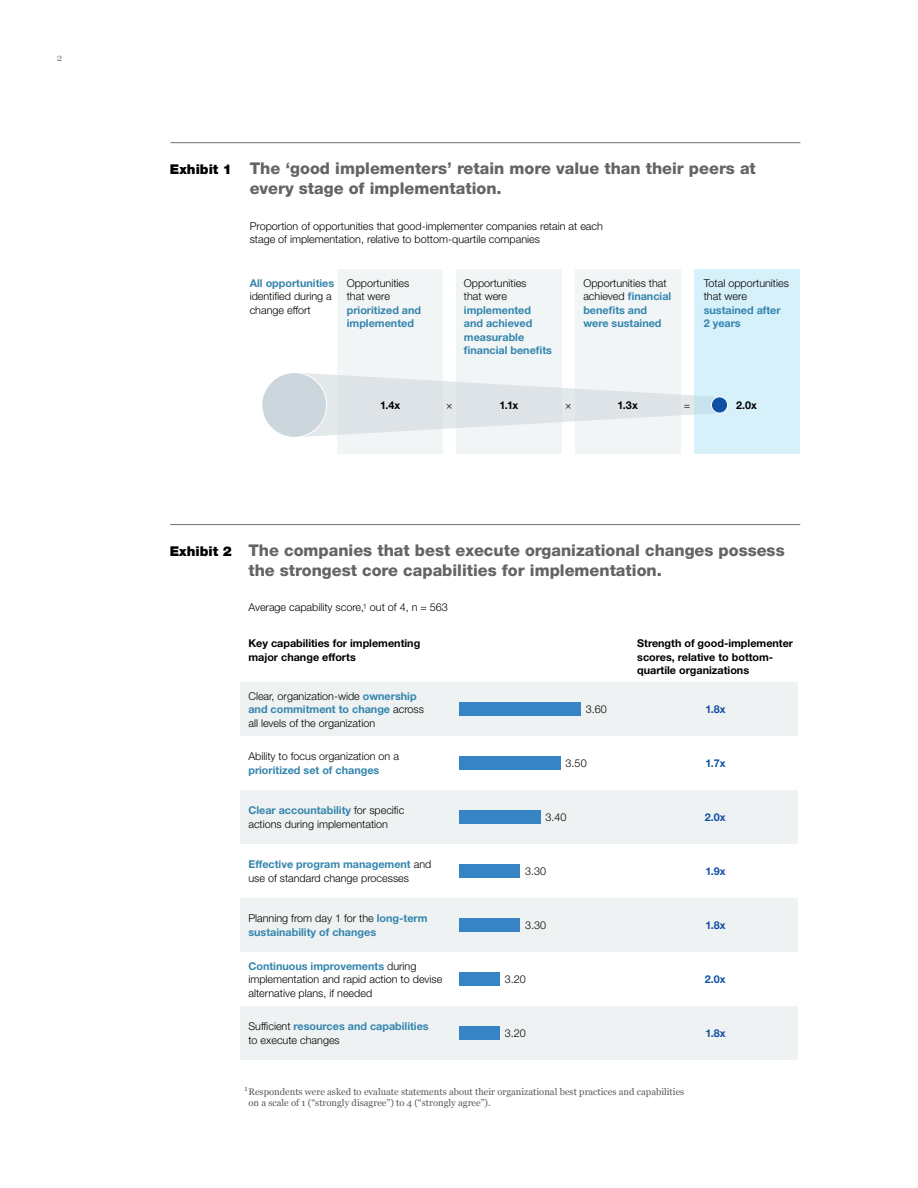
<style>
.page{position:relative;width:918px;height:1188px;background:#fff}
.page>*{position:absolute;margin:0;border:0;box-sizing:border-box;transform-origin:0 0}
.t1{font:800 16.2px/20.2px "Helvetica Neue LT Std";color:#636466}
.t2{font:900 13.5px "Helvetica Neue LT Std";color:#000}
.t3{font:300 10.8px/13.5px "Helvetica Neue LT Std";color:#000}
.t4{font:700 10.8px/13.5px "Helvetica Neue LT Std";color:#3485ad}
.t5{font:700 10.8px/13.5px "Helvetica Neue LT Std";color:#000}
.t6{font:700 10.8px "Helvetica Neue LT Std";color:#0f50a3}
.t7{font:9.75px "Georgia";color:#887e6e}
.t8{font:9.45px/11.4px "Georgia";color:#58595b}
.s1{font-weight:300;color:#000}
.s2{font-weight:700;color:#3485ad}
</style>
<div class="page">
<hr style="left:170px;top:142px;width:630px;height:1px;background:#6d6e71">
<hr style="left:170px;top:524px;width:630px;height:1px;background:#6d6e71">
<svg style="left:304px;top:373px;width:390px;height:64px"></svg>
<svg style="left:337px;top:270px;width:106px;height:184px;fill:#f2f5f6"></svg>
<div style="left:694px;top:270px;width:105px;height:184px;background:#d7f1fb"></div>
<svg style="left:575px;top:270px;width:105px;height:184px;fill:#f2f5f6"></svg>
<svg style="left:456px;top:270px;width:106px;height:184px;fill:#f2f5f6"></svg>
<div style="left:711px;top:397px;width:17px;height:16px;background:#0f50a3;border-radius:50%"></div>
<div style="left:711px;top:397px;width:17px;height:16px;border:1px solid #fff;border-radius:50%"></div>
<div style="left:262px;top:373px;width:65px;height:64px;background:#ccd7dd;border-radius:50%"></div>
<div style="left:262px;top:372px;width:65px;height:66px;border:1px solid #fff;border-radius:50%"></div>
<div style="left:240px;top:682px;width:558px;height:54px;background:#eff2f3"></div>
<div style="left:240px;top:790px;width:558px;height:54px;background:#eff2f3"></div>
<div style="left:240px;top:898px;width:558px;height:54px;background:#eff2f3"></div>
<div style="left:240px;top:1006px;width:558px;height:54px;background:#eff2f3"></div>
<div style="left:459px;top:703px;width:122px;height:13px;background:#3784c5"></div>
<div style="left:459px;top:757px;width:101px;height:13px;background:#3784c5"></div>
<div style="left:459px;top:811px;width:81px;height:13px;background:#3784c5"></div>
<div style="left:459px;top:865px;width:61px;height:13px;background:#3784c5"></div>
<div style="left:459px;top:919px;width:61px;height:13px;background:#3784c5"></div>
<div style="left:459px;top:973px;width:41px;height:13px;background:#3784c5"></div>
<div style="left:459px;top:1027px;width:41px;height:13px;background:#3784c5"></div>
<p class="t7" style="left:57px;top:52px;width:7px">2</p>
<p class="t2" style="left:170px;top:161px;width:64px">Exhibit 1</p>
<h1 class="t1" style="left:250px;top:158px;width:508px">The ‘good implementers’ retain more value than their peers at every stage of implementation.</h1>
<p class="t3" style="left:250px;top:219px;width:355px">Proportion of opportunities that good-implementer companies retain at each stage of implementation, relative to bottom-quartile companies</p>
<p class="t4" style="left:250px;top:276px;width:86px">All opportunities</p>
<p class="t3" style="left:250px;top:290px;width:84px">identified during a change effort</p>
<p class="t3" style="left:347px;top:276px;width:64px">Opportunities that were</p>
<p class="t4" style="left:347px;top:303px;width:76px">prioritized and implemented</p>
<p class="t3" style="left:464px;top:276px;width:64px">Opportunities that were</p>
<p class="t4" style="left:464px;top:303px;width:90px">implemented and achieved measurable financial benefits</p>
<p class="t4" style="left:583px;top:276px;width:89px"><span class="s1">Opportunities that achieved</span> financial benefits and were sustained</p>
<p class="t3" style="left:704px;top:276px;width:87px">Total opportunities that were</p>
<p class="t4" style="left:704px;top:303px;width:78px">sustained after<br>2 years</p>
<p class="t5" style="left:380px;top:398px;width:22px">1.4x</p>
<p class="t5" style="left:618px;top:398px;width:22px">1.3x</p>
<p class="t3" style="left:446px;top:398px;width:8px">×</p>
<p class="t5" style="left:499px;top:398px;width:21px">1.1x</p>
<p class="t3" style="left:565px;top:398px;width:8px">×</p>
<p class="t3" style="left:684px;top:398px;width:8px">=</p>
<p class="t5" style="left:736px;top:398px;width:22px">2.0x</p>
<p class="t2" style="left:170px;top:543px;width:64px">Exhibit 2</p>
<h1 class="t1" style="left:248px;top:540px;width:538px">The companies that best execute organizational changes possess the strongest core capabilities for implementation.</h1>
<p class="t3" style="left:248px;top:601px;width:201px">Average capability score,<sup>1</sup> out of 4, n = 563</p>
<p class="t5" style="left:248px;top:637px;width:173px">Key capabilities for implementing major change efforts</p>
<p class="t5" style="left:637px;top:637px;width:157px">Strength of good-implementer scores, relative to bottom&shy;quartile organizations</p>
<p class="t3" style="left:248px;top:689px;width:177px">Clear, organization-wide <span class="s2">ownership and commitment to change</span> across all levels of the organization</p>
<p class="t3" style="left:248px;top:750px;width:152px">Ability to focus organization on a</p>
<p class="t4" style="left:248px;top:763px;width:132px">prioritized set of changes</p>
<p class="t3" style="left:248px;top:804px;width:157px"><span class="s2">Clear accountability</span> for specific actions during implementation</p>
<p class="t3" style="left:248px;top:858px;width:184px"><span class="s2">Effective program management</span> and use of standard change processes</p>
<p class="t4" style="left:248px;top:912px;width:181px"><span class="s1">Planning from day 1 for the</span> long-term sustainability of changes</p>
<p class="t3" style="left:248px;top:959px;width:196px"><span class="s2">Continuous improvements</span> during implementation and rapid action to devise alternative plans, if needed</p>
<p class="t3" style="left:248px;top:1020px;width:182px">Sufficient <span class="s2">resources and capabilities </span>to execute changes</p>
<p class="t3" style="left:586px;top:702px;width:23px">3.60</p>
<p class="t3" style="left:566px;top:756px;width:23px">3.50</p>
<p class="t3" style="left:545px;top:810px;width:23px">3.40</p>
<p class="t3" style="left:525px;top:864px;width:23px">3.30</p>
<p class="t3" style="left:525px;top:918px;width:23px">3.30</p>
<p class="t3" style="left:505px;top:972px;width:23px">3.20</p>
<p class="t3" style="left:505px;top:1026px;width:23px">3.20</p>
<p class="t6" style="left:705px;top:703px;width:22px">1.8x</p>
<p class="t6" style="left:705px;top:757px;width:22px">1.7x</p>
<p class="t6" style="left:705px;top:811px;width:22px">2.0x</p>
<p class="t6" style="left:705px;top:865px;width:22px">1.9x</p>
<p class="t6" style="left:705px;top:919px;width:22px">1.8x</p>
<p class="t6" style="left:705px;top:973px;width:22px">2.0x</p>
<p class="t6" style="left:705px;top:1027px;width:22px">1.8x</p>
<p class="t8" style="left:248px;top:1086px;width:437px;text-indent:-4px"><sup>1</sup> Respondents were asked to evaluate statements about their organizational best practices and capabilities on a scale of 1 (“strongly disagree”) to 4 (“strongly agree”).</p>
</div>
